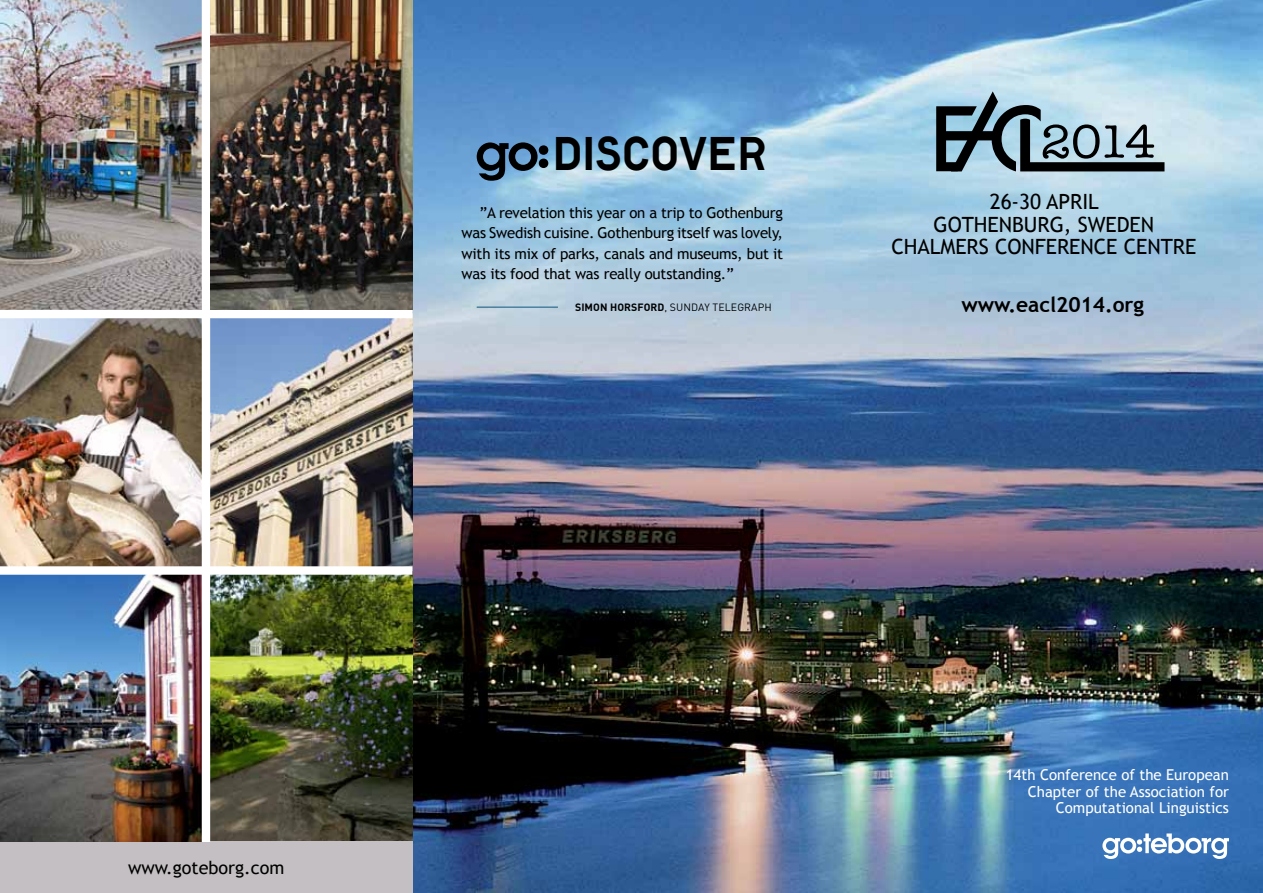
<style>
.page{position:relative;width:1263px;height:893px;background:#fff}
.page>*{position:absolute;margin:0;border:0;box-sizing:border-box;transform-origin:0 0}
.t1{font:45px "Lutz Headline";color:#000}
.t2{font:21px "Trebuchet MS";letter-spacing:-.005em;color:#000}
.t3{font:700 21px "Trebuchet MS";letter-spacing:-.005em;color:#000}
.t4{font:18px "Trebuchet MS";color:#000}
.t5{font:15px/20.4px "Trebuchet MS";letter-spacing:-.015em;color:#000;text-align:justify}
.t6{font:15px/16.5px "Trebuchet MS";color:#fff;text-align:right}
.t7{font:10.5px "DIN Pro";letter-spacing:.01em;color:#000}
.s1{font-weight:700}
</style>
<div class="page">
<img style="left:412px;top:0;width:851px;height:893px">
<svg style="left:1102px;top:833px;width:127px;height:26px"></svg>
<div style="left:0;top:841px;width:412px;height:52px;background:#c4bfc2"></div>
<svg style="left:936px;top:91px;width:228px;height:80px;background:#7e939d"></svg>
<img style="left:0;top:0;width:412px;height:842px">
<img style="left:210px;top:0;width:203px;height:310px">
<svg style="left:477px;top:142px;width:71px;height:39px;background:#44627a"></svg>
<hr style="left:477px;top:307px;width:81px;height:1px;background:#0f557b">
<h1 class="t1" style="left:553px;top:124px;width:216px">DISCOVER</h1>
<p class="t5" style="left:462px;top:203px;width:323px;text-indent:18px">”A revelation this year on a trip to Gothenburg was Swedish cuisine. Gothenburg itself was lovely, with its mix of parks, canals and museums, but it was its food that was really outstanding.”</p>
<p class="t7" style="left:575px;top:300px;width:198px"><span class="s1">SIMON HORSFORD</span>, SUNDAY TELEGRAPH</p>
<h2 class="t2" style="left:990px;top:189px;width:111px">26-30 april</h2>
<h2 class="t2" style="left:933px;top:212px;width:222px">Gothenburg , Sweden</h2>
<h2 class="t2" style="left:891px;top:234px;width:167px">CHALMERS CON FEREN</h2>
<h2 class="t2" style="left:1094px;top:234px;width:55px">CE CENTRE</h2>
<h2 class="t3" style="left:961px;top:292px;width:184px">www.eacl2014.org</h2>
<p class="t4" style="left:128px;top:857px;width:158px">www.goteborg.com</p>
<p class="t6" style="left:1006px;top:767px;width:225px">14th Conference of the European<br>Chapter of the Association for<br>Computational Linguistics</p>
</div>
